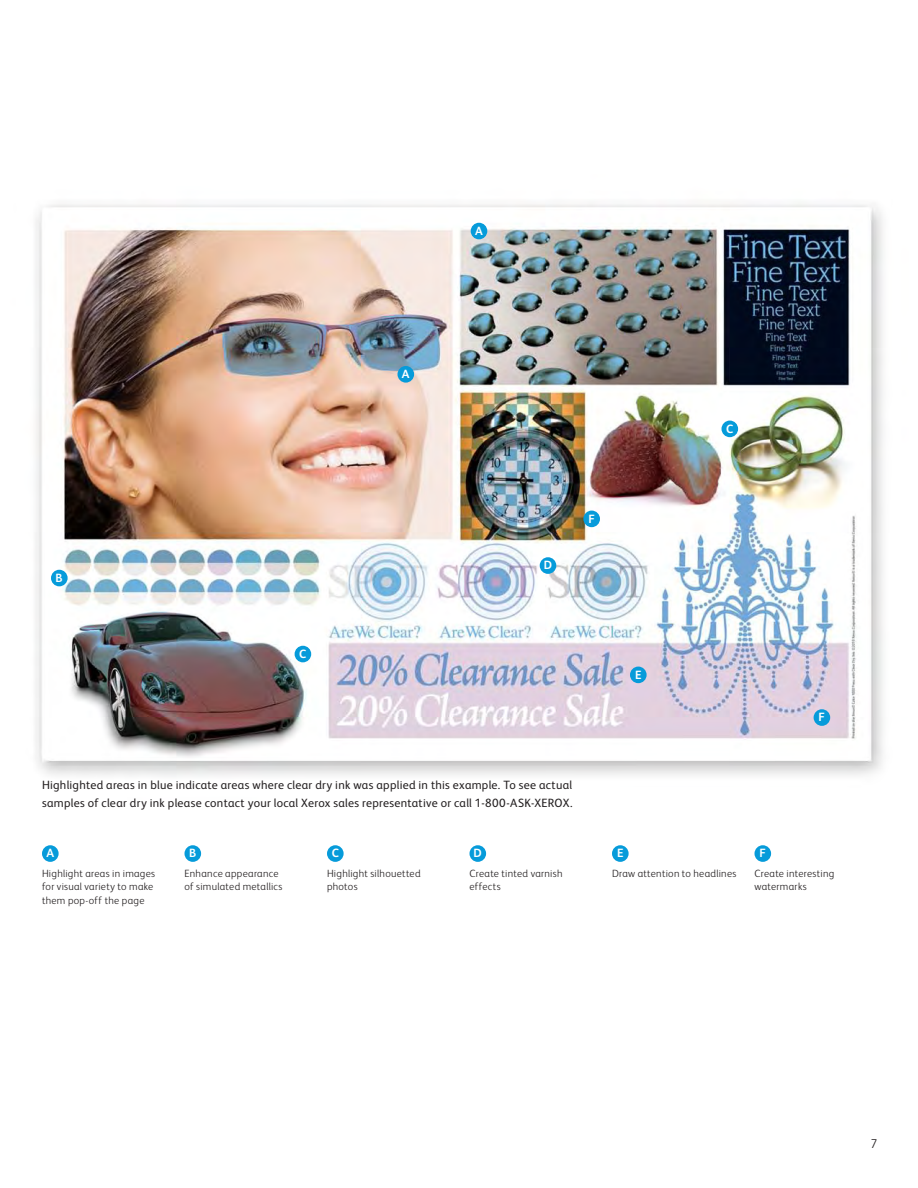
<style>
.page{position:relative;width:918px;height:1188px;background:#fff}
.page>*{position:absolute;margin:0;border:0;box-sizing:border-box;transform-origin:0 0}
.t1{font:300 12.75px "Xerox Sans";color:#231f20}
.t2{font:12px/18px "Xerox Sans";letter-spacing:.025em;color:#231f20}
.t3{font:700 12px "Xerox Sans";color:#fff}
.t4{font:300 10.5px/13.5px "Xerox Sans";letter-spacing:.03em;color:#231f20}
</style>
<div class="page">
<img style="left:35px;top:203px;width:848px;height:574px">
<div style="left:42px;top:845px;width:17px;height:17px;background:#069bda;border-radius:50%"></div>
<div style="left:184px;top:845px;width:17px;height:17px;background:#069bda;border-radius:50%"></div>
<div style="left:327px;top:845px;width:17px;height:17px;background:#069bda;border-radius:50%"></div>
<div style="left:612px;top:845px;width:17px;height:17px;background:#069bda;border-radius:50%"></div>
<div style="left:469px;top:845px;width:17px;height:17px;background:#069bda;border-radius:50%"></div>
<div style="left:754px;top:845px;width:17px;height:17px;background:#069bda;border-radius:50%"></div>
<div style="left:397px;top:366px;width:17px;height:17px;background:#069bda;border-radius:50%"></div>
<div style="left:471px;top:223px;width:16px;height:16px;background:#069bda;border-radius:50%"></div>
<div style="left:51px;top:570px;width:17px;height:16px;background:#069bda;border-radius:50%"></div>
<div style="left:295px;top:646px;width:16px;height:16px;background:#069bda;border-radius:50%"></div>
<div style="left:721px;top:421px;width:17px;height:16px;background:#069bda;border-radius:50%"></div>
<div style="left:540px;top:557px;width:16px;height:17px;background:#069bda;border-radius:50%"></div>
<div style="left:814px;top:709px;width:16px;height:17px;background:#069bda;border-radius:50%"></div>
<div style="left:583px;top:511px;width:17px;height:16px;background:#069bda;border-radius:50%"></div>
<div style="left:630px;top:667px;width:17px;height:16px;background:#069bda;border-radius:50%"></div>
<p class="t3" style="left:475px;top:223px;width:9px">A</p>
<p class="t3" style="left:402px;top:366px;width:9px">A</p>
<p class="t3" style="left:726px;top:420px;width:9px">C</p>
<p class="t3" style="left:56px;top:570px;width:9px">B</p>
<p class="t3" style="left:544px;top:557px;width:10px">D</p>
<p class="t3" style="left:588px;top:510px;width:8px">F</p>
<p class="t3" style="left:299px;top:646px;width:9px">C</p>
<p class="t2" style="left:42px;top:775px;width:532px">Highlighted areas in blue indicate areas where clear dry ink was applied in this example. To see actual samples of clear dry ink please contact your local Xerox sales representative or call 1-800-ASK-XEROX.</p>
<p class="t3" style="left:46px;top:845px;width:9px">A</p>
<p class="t4" style="left:42px;top:866px;width:115px">Highlight areas in images for visual variety to make them pop-off the page</p>
<p class="t3" style="left:189px;top:845px;width:9px">B</p>
<p class="t4" style="left:184px;top:866px;width:100px">Enhance appearance of simulated metallics</p>
<p class="t3" style="left:332px;top:845px;width:9px">C</p>
<p class="t4" style="left:327px;top:866px;width:95px">Highlight silhouetted photos</p>
<p class="t3" style="left:474px;top:845px;width:10px">D</p>
<p class="t4" style="left:470px;top:866px;width:95px">Create tinted varnish effects</p>
<p class="t3" style="left:635px;top:666px;width:8px">E</p>
<p class="t3" style="left:819px;top:709px;width:8px">F</p>
<p class="t3" style="left:617px;top:845px;width:8px">E</p>
<p class="t4" style="left:612px;top:866px;width:126px">Draw attention to headlines</p>
<p class="t3" style="left:760px;top:845px;width:8px">F</p>
<p class="t4" style="left:754px;top:866px;width:81px">Create interesting watermarks</p>
<p class="t1" style="left:871px;top:1135px;width:8px">7</p>
</div>
